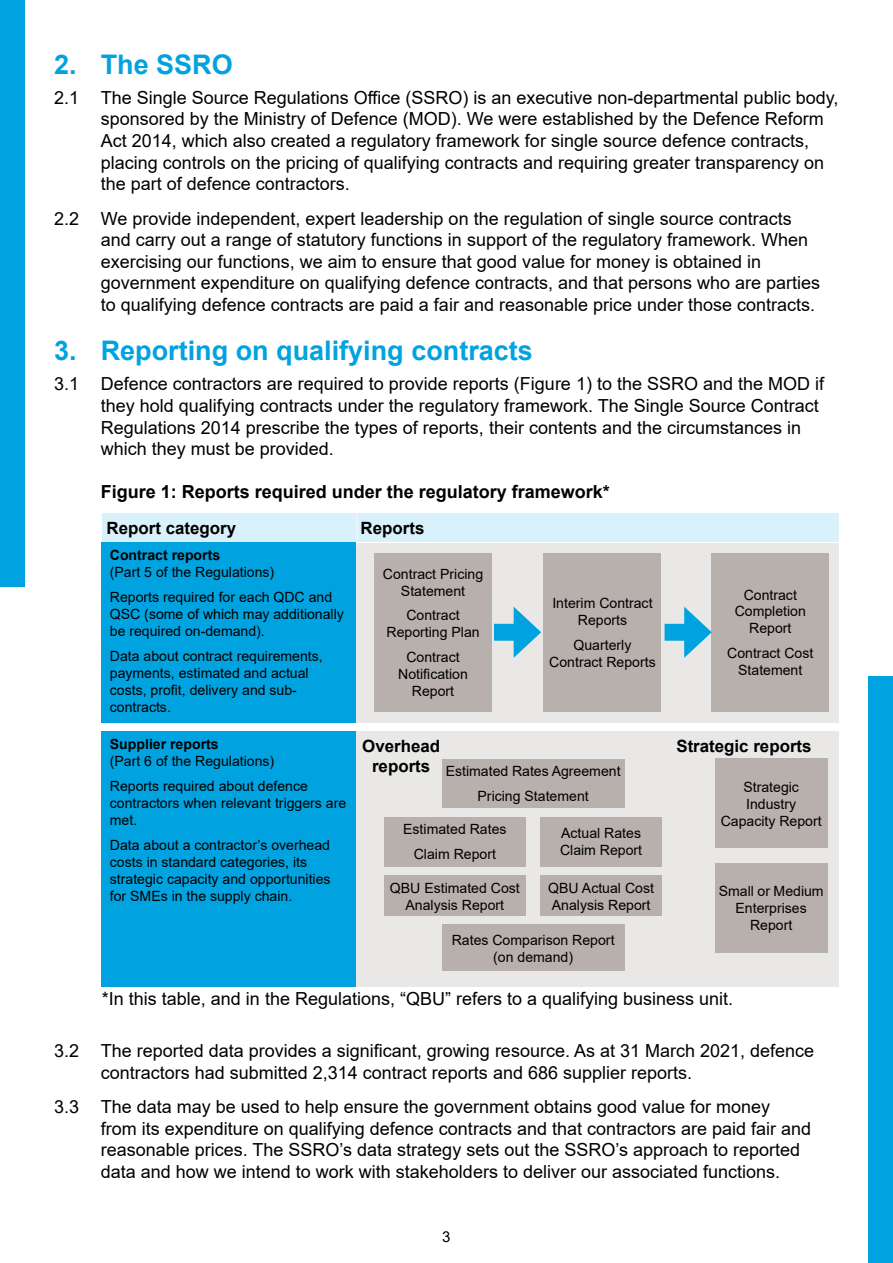
<style>
.page{position:relative;width:893px;height:1263px;background:#fff}
.page>*{position:absolute;margin:0;border:0;box-sizing:border-box;transform-origin:0 0}
.t1{font:700 27px "Arial";color:#00a3e0}
.Body_no_number{font:18px/21.6px "Arial";color:#000}
.t2{font:18px/21.6px "Arial MT2";color:#000}
.Heading_3{font:700 18px "Arial";color:#000}
.Body_no_number-2{font:700 16.95px/20.2px "Arial";color:#000;text-align:center}
.t3{font:15px "Arial";color:#000}
.Body_no_number-3{font:14.1px/17px "Arial";color:#000;text-align:center}
.s1{font-family:"Arial MT2"}
.s2{font-weight:700}
.s3{font-family:"Arial"}
</style>
<div class="page">
<div style="left:0;top:0;width:24px;height:587px;background:#00a3e0"></div>
<div style="left:869px;top:676px;width:24px;height:587px;background:#00a3e0"></div>
<div style="left:357px;top:543px;width:482px;height:179px;background:#e9e8e6"></div>
<div style="left:103px;top:513px;width:736px;height:29px;background:#d9f1fa"></div>
<div style="left:356px;top:731px;width:482px;height:256px;background:#e9e8e6"></div>
<div style="left:102px;top:731px;width:254px;height:256px;background:#00a3e0"></div>
<div style="left:442px;top:759px;width:183px;height:48px;background:#b7b0ac"></div>
<div style="left:384px;top:817px;width:142px;height:49px;background:#b7b0ac"></div>
<div style="left:384px;top:876px;width:142px;height:40px;background:#b7b0ac"></div>
<div style="left:541px;top:817px;width:121px;height:49px;background:#b7b0ac"></div>
<div style="left:541px;top:876px;width:121px;height:40px;background:#b7b0ac"></div>
<div style="left:442px;top:925px;width:183px;height:46px;background:#b7b0ac"></div>
<div style="left:715px;top:863px;width:113px;height:90px;background:#b7b0ac"></div>
<div style="left:715px;top:759px;width:113px;height:89px;background:#b7b0ac"></div>
<div style="left:102px;top:542px;width:254px;height:180px;background:#00a3e0"></div>
<div style="left:374px;top:553px;width:118px;height:158px;background:#b7b0ac"></div>
<div style="left:544px;top:553px;width:117px;height:158px;background:#b7b0ac"></div>
<div style="left:711px;top:553px;width:118px;height:158px;background:#b7b0ac"></div>
<div style="left:494px;top:624px;width:30px;height:17px;background:#00a3e0"></div>
<svg style="left:514px;top:607px;width:27px;height:51px"></svg>
<div style="left:665px;top:624px;width:30px;height:17px;background:#00a3e0"></div>
<svg style="left:684px;top:607px;width:28px;height:51px"></svg>
<svg style="left:356px;top:514px;width:2px;height:34px"></svg>
<p class="t1" style="left:54px;top:45px;width:180px">2. The SSRO</p>
<p class="Body_no_number" style="left:101px;top:87px;width:739px;text-indent:-47px">2.1 <span class="s1">The Single Source Regulations Office (SSRO) is an executive non-departmental public body, </span>sponsored by the Ministry of Defence (MOD). We were established by the Defence Reform Act 2014, which also created a regulatory framework for single source defence contracts, placing controls on the pricing of qualifying contracts and requiring greater transparency on the part of defence contractors.</p>
<p class="Body_no_number" style="left:101px;top:207px;width:721px;text-indent:-47px">2.2 We provide independent, expert leadership on the regulation of single source contracts and carry out a range of statutory functions in support of the regulatory framework. When exercising our functions, we aim to ensure that good value for money is obtained in government expenditure on qualifying defence contracts, and that persons who are parties to qualifying defence contracts are paid a fair and reasonable price under those contracts.</p>
<p class="t1" style="left:54px;top:332px;width:480px">3. Reporting on qualifying contracts</p>
<p class="Body_no_number" style="left:101px;top:373px;width:725px;text-indent:-47px">3.1 Defence contractors are required to provide reports (Figure 1) to the SSRO and the MOD if they hold qualifying contracts under the regulatory framework. The Single Source Contract Regulations 2014 prescribe the types of reports, their contents and the circumstances in which they must be provided.</p>
<p class="Heading_3" style="left:101px;top:479px;width:511px">Figure 1: Reports required under the regulatory framework*</p>
<p class="Body_no_number-2" style="left:107px;top:518px;width:131px">Report category</p>
<p class="Body_no_number-2" style="left:361px;top:518px;width:65px">Reports</p>
<p class="Body_no_number-3" style="left:110px;top:547px;width:166px;text-align:left"><span class="s2">Contract reports<br></span>(Part 5 of the Regulations)</p>
<p class="Body_no_number-3" style="left:110px;top:589px;width:236px;text-align:left">Reports required for each QDC and<br>QSC (some of which may additionally be required on-demand).</p>
<p class="Body_no_number-3" style="left:110px;top:647px;width:214px;text-align:left">Data about contract requirements, payments, estimated and actual <span class="s1">costs, profit, delivery and sub&shy;</span>contracts.</p>
<p class="Body_no_number-3" style="left:383px;top:565px;width:102px">Contract Pricing<br>Statement</p>
<p class="Body_no_number-3" style="left:386px;top:607px;width:95px">Contract<br>Reporting Plan</p>
<p class="Body_no_number-3" style="left:398px;top:649px;width:71px">Contract<br><span class="s1">Notification<br></span>Report</p>
<p class="Body_no_number-3" style="left:552px;top:594px;width:102px">Interim Contract<br>Reports</p>
<p class="Body_no_number-3" style="left:549px;top:636px;width:108px">Quarterly<br>Contract Reports</p>
<p class="Body_no_number-3" style="left:735px;top:586px;width:73px">Contract<br>Completion<br>Report</p>
<p class="Body_no_number-3" style="left:727px;top:645px;width:88px">Contract Cost<br>Statement</p>
<p class="Body_no_number-3" style="left:110px;top:736px;width:166px;text-align:left"><span class="s2">Supplier reports<br></span>(Part 6 of the Regulations)</p>
<p class="Body_no_number-3" style="left:110px;top:778px;width:238px;text-align:left">Reports required about defence contractors when relevant triggers are met.</p>
<p class="Body_no_number-3" style="left:110px;top:836px;width:222px;text-align:left">Data about a contractor’s overhead costs in standard categories, its strategic capacity and opportunities for SMEs in the supply chain.</p>
<p class="Body_no_number-2" style="left:362px;top:736px;width:79px">Overhead reports</p>
<p class="Body_no_number-2" style="left:676px;top:736px;width:137px">Strategic reports</p>
<p class="Body_no_number-3" style="left:446px;top:762px;width:176px">Estimated Rates Agreement</p>
<p class="Body_no_number-3" style="left:478px;top:787px;width:113px">Pricing Statement</p>
<p class="Body_no_number-3" style="left:403px;top:821px;width:105px">Estimated Rates</p>
<p class="Body_no_number-3" style="left:414px;top:846px;width:84px">Claim Report</p>
<p class="Body_no_number-3" style="left:390px;top:879px;width:131px">QBU Estimated Cost<br>Analysis Report</p>
<p class="Body_no_number-3" style="left:721px;top:778px;width:102px">Strategic<br>Industry<br>Capacity Report</p>
<p class="Body_no_number-3" style="left:560px;top:825px;width:84px;text-align:left">Actual Rates<br>Claim Report</p>
<p class="Body_no_number-3" style="left:548px;top:879px;width:107px;text-align:left">QBU Actual Cost<br>Analysis Report</p>
<p class="Body_no_number-3" style="left:452px;top:931px;width:164px">Rates Comparison Report (on demand)</p>
<p class="Body_no_number-3" style="left:719px;top:883px;width:106px">Small or Medium<br>Enterprises<br>Report</p>
<p class="Body_no_number" style="left:102px;top:988px;width:633px">*In this table, and in the Regulations, “QBU” refers to a qualifying business unit.</p>
<p class="t2" style="left:101px;top:1040px;width:715px;text-indent:-47px"><span class="s3">3.2</span> The reported data provides a significant, growing resource. As at 31 March 2021, defence <span class="s3">contractors had submitted 2,314 contract reports and 686 supplier reports.</span></p>
<p class="Body_no_number" style="left:101px;top:1096px;width:712px;text-indent:-47px">3.3 The data may be used to help ensure the government obtains good value for money<br>from its expenditure on qualifying defence contracts and that contractors are paid fair and reasonable prices. The SSRO’s data strategy sets out the SSRO’s approach to reported data and how we intend to work with stakeholders to deliver our associated functions.</p>
<p class="t3" style="left:442px;top:1226px;width:10px">3</p>
</div>
